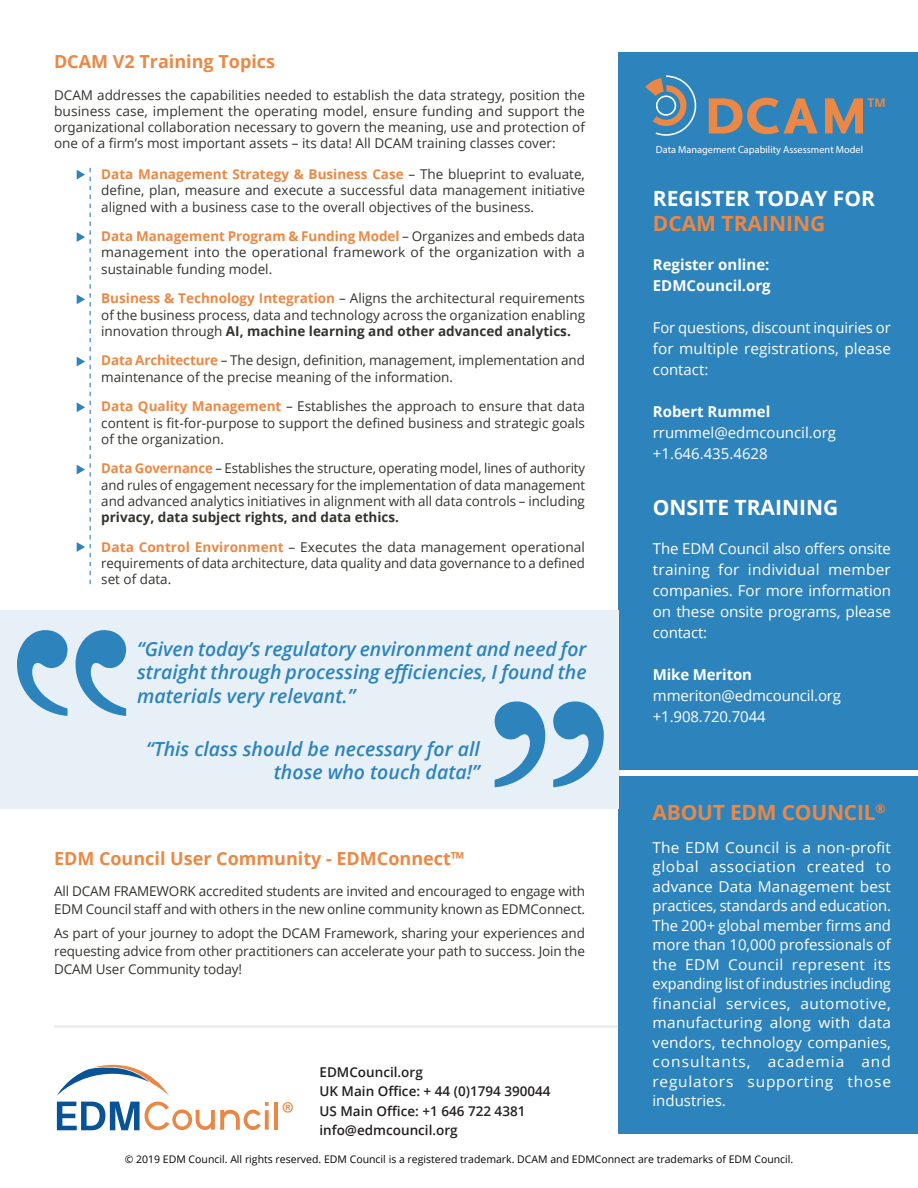
<style>
.page{position:relative;width:918px;height:1188px;background:#fff}
.page>*{position:absolute;margin:0;border:0;box-sizing:border-box;transform-origin:0 0}
.t1{font:277.5px "Bangla MN";color:#2d83bc}
.t2{font:31.95px "Myriad Pro";color:#e88746;scale:.96 1}
.t3{font:700 21px/25.2px "Open Sans";color:#fff}
.t4{font:700 21px "Open Sans";letter-spacing:-.01em;color:#eb8845}
.t5{font:italic 600 19.5px/23.4px "Open Sans";color:#2d83bc;text-align:justify}
.t6{font:700 18px "Open Sans";color:#eb8845}
.t7{font:15px/19.5px "Open Sans";color:#fff;text-align:justify}
.t8{font:700 15px/21px "Open Sans";color:#fff}
.t9{font:13.5px/16.2px "Open Sans";color:#33342e;text-align:justify}
.t10{font:600 13.5px/19.5px "Open Sans";color:#231f20}
.t11{font:700 12px "Open Sans";color:#eb8845}
.t12{font:10.5px "Open Sans";color:#040503}
.t13{font:10.2px "Myriad Pro";color:#fff}
.s1{font-weight:700;color:#eb8845}
.s2{font-weight:700}
.s3{color:#eb8845}
</style>
<div class="page">
<hr style="left:54px;top:1025px;width:576px;height:3px;background:#eeeeef">
<div style="left:619px;top:52px;width:299px;height:1082px;background:#2d83bc"></div>
<div style="left:619px;top:770px;width:299px;height:6px;background:#fff"></div>
<svg style="left:709px;top:98px;width:154px;height:36px"></svg>
<svg style="left:645px;top:75px;width:51px;height:61px"></svg>
<div style="left:0;top:611px;width:619px;height:198px;background:#e6f0f6"></div>
<hr style="left:274px;top:1102px;width:4px;height:28px;background:#e88746">
<svg style="left:57px;top:1102px;width:212px;height:28px"></svg>
<svg style="left:57px;top:1065px;width:112px;height:31px"></svg>
<svg style="left:77px;top:168px;width:14px;height:416px"></svg>
<p class="t6" style="left:54px;top:49px;width:223px">DCAM V2 Training Topics</p>
<p class="t9" style="left:54px;top:86px;width:533px">DCAM addresses the capabilities needed to establish the data strategy, position the business case, implement the operating model, ensure funding and support the organizational collaboration necessary to govern the meaning, use and protection of one of a firm’s most important assets – its data! All DCAM training classes cover:</p>
<p class="t9" style="left:101px;top:166px;width:485px"><span class="s1">Data Management Strategy &amp; Business Case</span> – The blueprint to evaluate, define, plan, measure and execute a successful data management initiative aligned with a business case to the overall objectives of the business.</p>
<p class="t9" style="left:101px;top:228px;width:485px"><span class="s1">Data Management Program &amp; Funding Model</span> – Organizes and embeds data management into the operational framework of the organization with a sustainable funding model.</p>
<p class="t9" style="left:101px;top:290px;width:485px"><span class="s1">Business &amp; Technology Integration</span> – Aligns the architectural requirements of the business process, data and technology across the organization enabling innovation through <span class="s2">AI, machine learning and other advanced analytics.</span></p>
<p class="t9" style="left:101px;top:352px;width:485px"><span class="s1">Data Architecture</span> – The design, definition, management, implementation and maintenance of the precise meaning of the information.</p>
<p class="t9" style="left:101px;top:398px;width:485px"><span class="s1">Data Quality Management</span> – Establishes the approach to ensure that data content is fit-for-purpose to support the defined business and strategic goals of the organization.</p>
<p class="t9" style="left:101px;top:460px;width:485px"><span class="s1">Data Governance</span> – Establishes the structure, operating model, lines of authority and rules of engagement necessary for the implementation of data management and advanced analytics initiatives in alignment with all data controls – including <span class="s2">privacy, data subject rights, and data ethics.</span></p>
<p class="t9" style="left:101px;top:538px;width:485px"><span class="s1">Data Control Environment</span> – Executes the data management operational requirements of data architecture, data quality and data governance to a defined set of data.</p>
<p class="t5" style="left:137px;top:637px;width:451px">“Given today’s regulatory environment and need for straight through processing efficiencies, I found the materials very relevant.”</p>
<p class="t1" style="left:615px;top:873px;width:134px;rotate:-180deg">“</p>
<p class="t5" style="left:146px;top:737px;width:335px;text-align:right">“This class should be necessary for all those who touch data!”</p>
<p class="t6" style="left:54px;top:846px;width:412px">EDM Council User Community - EDMConnect™</p>
<p class="t9" style="left:54px;top:881px;width:533px;line-height:18px">All DCAM FRAMEWORK accredited students are invited and encouraged to engage with<br>EDM Council staff and with others in the new online community known as EDMConnect.</p>
<p class="t9" style="left:54px;top:924px;width:533px;line-height:18px">As part of your journey to adopt the DCAM Framework, sharing your experiences and requesting advice from other practitioners can accelerate your path to success. Join the DCAM User Community today!</p>
<p class="t2" style="left:282px;top:1093px;width:15px">®</p>
<p class="t10" style="left:320px;top:1062px;width:105px">EDMCouncil.org</p>
<p class="t10" style="left:320px;top:1081px;width:233px">UK Main Office: + 44 (0)1794 390044<br>US Main Office: +1 646 722 4381</p>
<p class="t10" style="left:320px;top:1120px;width:140px">info@edmcouncil.org</p>
<p class="t11" style="left:868px;top:94px;width:20px">TM</p>
<p class="t13" style="left:656px;top:144px;width:209px">Data Management Capability Assessment Model</p>
<p class="t3" style="left:653px;top:186px;width:224px">REGISTER TODAY FOR<br><span class="s3">DCAM TRAINING</span></p>
<p class="t8" style="left:653px;top:253px;width:119px">Register online:<br>EDMCouncil.org</p>
<p class="t7" style="left:653px;top:316px;width:240px;line-height:21px">For questions, discount inquiries or for multiple registrations, please contact:</p>
<p class="t7" style="left:653px;top:400px;width:185px;line-height:21px;text-align:left"><span class="s2">Robert Rummel </span>rrummel@edmcouncil.org +1.646.435.4628</p>
<p class="t3" style="left:653px;top:495px;width:187px">ONSITE TRAINING</p>
<p class="t7" style="left:653px;top:538px;width:240px;line-height:21px">The EDM Council also offers onsite training for individual member companies. For more information on these onsite programs, please contact:</p>
<p class="t7" style="left:653px;top:664px;width:190px;line-height:21px;text-align:left"><span class="s2">Mike Meriton </span>mmeriton@edmcouncil.org +1.908.720.7044</p>
<p class="t4" style="left:652px;top:797px;width:235px">ABOUT EDM COUNCIL<sup>®</sup></p>
<p class="t7" style="left:652px;top:837px;width:240px">The EDM Council is a non-profit global association created to advance Data Management best practices, standards and education.<br>The 200+ global member firms and more than 10,000 professionals of the EDM Council represent its expanding list of industries including financial services, automotive, manufacturing along with data vendors, technology companies, consultants, academia and regulators supporting those industries.</p>
<p class="t12" style="left:125px;top:1152px;width:670px">© 2019 EDM Council. All rights reserved. EDM Council is a registered trademark. DCAM and EDMConnect are trademarks of EDM Council.</p>
</div>
